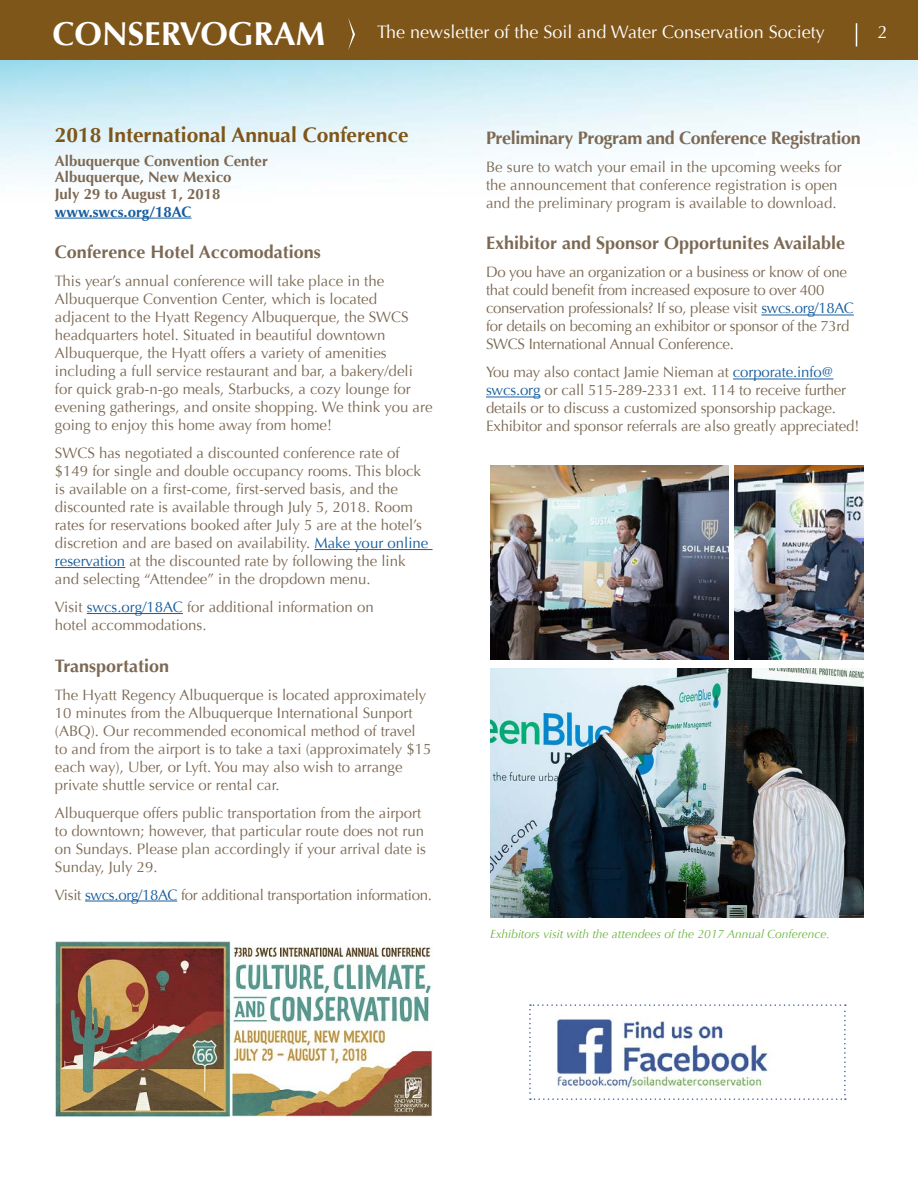
<style>
.page{position:relative;width:918px;height:1188px;background:#fff}
.page>*{position:absolute;margin:0;border:0;box-sizing:border-box;transform-origin:0 0}
.t1{font:700 33px "Optima";color:#fff}
.body{font:700 21px "Optima";color:#7f5619}
.body-2{font:700 18px "Optima";color:#7c6954}
.t2{font:18px "Optima";color:#fff}
.body-3{font:700 18px "Optima";letter-spacing:-.02em;color:#7c6954}
.body-4{font:15px/18px "Optima";color:#7c6954}
.body-5{font:15px/18px "Optima";letter-spacing:-.02em;color:#7c6954}
.body-6{font:700 15px/16.5px "Optima";color:#7c6954}
.body-7{font:700 15px "Optima";color:#175d9e}
.t3{font:italic 12px "Optima";color:#6cb43f}
.s1{color:#175d9e}
</style>
<div class="page">
<img style="left:0;top:59px;width:918px;height:256px">
<div style="left:0;top:0;width:918px;height:59px;background:#7f5619"></div>
<svg style="left:348px;top:18px;width:7px;height:32px"></svg>
<svg style="left:856px;top:23px;width:1px;height:23px"></svg>
<hr style="left:55px;top:218px;width:136px;height:1px;background:#175d9e">
<hr style="left:314px;top:549px;width:119px;height:1px;background:#175d9e">
<hr style="left:55px;top:567px;width:70px;height:1px;background:#175d9e">
<hr style="left:87px;top:613px;width:96px;height:1px;background:#175d9e">
<hr style="left:85px;top:901px;width:92px;height:1px;background:#175d9e">
<hr style="left:761px;top:315px;width:93px;height:1px;background:#175d9e">
<hr style="left:733px;top:379px;width:101px;height:1px;background:#175d9e">
<hr style="left:486px;top:397px;width:54px;height:1px;background:#175d9e">
<img style="left:490px;top:465px;width:238px;height:194px">
<img style="left:735px;top:465px;width:129px;height:194px">
<img style="left:490px;top:669px;width:374px;height:249px">
<img style="left:55px;top:942px;width:378px;height:174px">
<svg style="left:529px;top:1004px;width:317px;height:96px"></svg>
<h1 class="t1" style="left:52px;top:14px;width:274px">CONSERVOGRAM</h1>
<p class="t2" style="left:377px;top:22px;width:449px">The newsletter of the Soil and Water Conservation Society</p>
<p class="t2" style="left:878px;top:22px;width:12px">2</p>
<p class="body" style="left:55px;top:123px;width:355px">2018 International Annual Conference</p>
<p class="body-6" style="left:55px;top:152px;width:215px">Albuquerque Convention Center<br>Albuquerque, New Mexico<br>July 29 to August 1, 2018</p>
<p class="body-7" style="left:55px;top:203px;width:138px">www.swcs.org/18AC</p>
<p class="body-2" style="left:55px;top:242px;width:268px">Conference Hotel Accomodations</p>
<p class="body-4" style="left:55px;top:272px;width:379px">This year’s annual conference will take place in the Albuquerque Convention Center, which is located adjacent to the Hyatt Regency Albuquerque, the SWCS headquarters hotel. Situated in beautiful downtown Albuquerque, the Hyatt offers a variety of amenities including a full service restaurant and bar, a bakery/deli for quick grab-n-go meals, Starbucks, a cozy lounge for evening gatherings, and onsite shopping. We think you are going to enjoy this home away from home!</p>
<p class="body-4" style="left:55px;top:444px;width:375px">SWCS has negotiated a discounted conference rate of $149 for single and double occupancy rooms. This block is available on a first-come, first-served basis, and the discounted rate is available through July 5, 2018. Room rates for reservations booked after July 5 are at the hotel’s discretion and are based on availability. <span class="s1">Make your online reservation</span> at the discounted rate by following the link and selecting “Attendee” in the dropdown menu.</p>
<p class="body-4" style="left:55px;top:598px;width:320px">Visit <span class="s1">swcs.org/18AC</span> for additional information on hotel accommodations.</p>
<p class="body-2" style="left:55px;top:655px;width:116px">Transportation</p>
<p class="body-4" style="left:55px;top:686px;width:378px">The Hyatt Regency Albuquerque is located approximately 10 minutes from the Albuquerque International Sunport (ABQ). Our recommended economical method of travel to and from the airport is to take a taxi (approximately $15 each way), Uber, or Lyft. You may also wish to arrange private shuttle service or rental car.</p>
<p class="body-4" style="left:55px;top:804px;width:373px">Albuquerque offers public transportation from the airport to downtown; however, that particular route does not run on Sundays. Please plan accordingly if your arrival date is Sunday, July 29.</p>
<p class="body-5" style="left:55px;top:886px;width:379px">Visit <span class="s1">swcs.org/18AC</span> for additional transportation information.</p>
<p class="body-3" style="left:486px;top:127px;width:376px">Preliminary Program and Conference Registration</p>
<p class="body-4" style="left:486px;top:158px;width:357px">Be sure to watch your email in the upcoming weeks for the announcement that conference registration is open and the preliminary program is available to download.</p>
<p class="body-2" style="left:486px;top:233px;width:361px">Exhibitor and Sponsor Opportunites Available</p>
<p class="body-5" style="left:486px;top:264px;width:369px">Do you have an organization or a business or know of one that could benefit from increased exposure to over 400 conservation professionals? If so, please visit <span class="s1">swcs.org/18AC </span>for details on becoming an exhibitor or sponsor of the 73rd SWCS International Annual Conference.</p>
<p class="body-4" style="left:486px;top:364px;width:375px">You may also contact Jamie Nieman at <span class="s1">corporate.info@ swcs.org</span> or call 515-289-2331 ext. 114 to receive further details or to discuss a customized sponsorship package.<br>Exhibitor and sponsor referrals are also greatly appreciated!</p>
<p class="t3" style="left:490px;top:927px;width:341px">Exhibitors visit with the attendees of the 2017 Annual Conference.</p>
</div>
